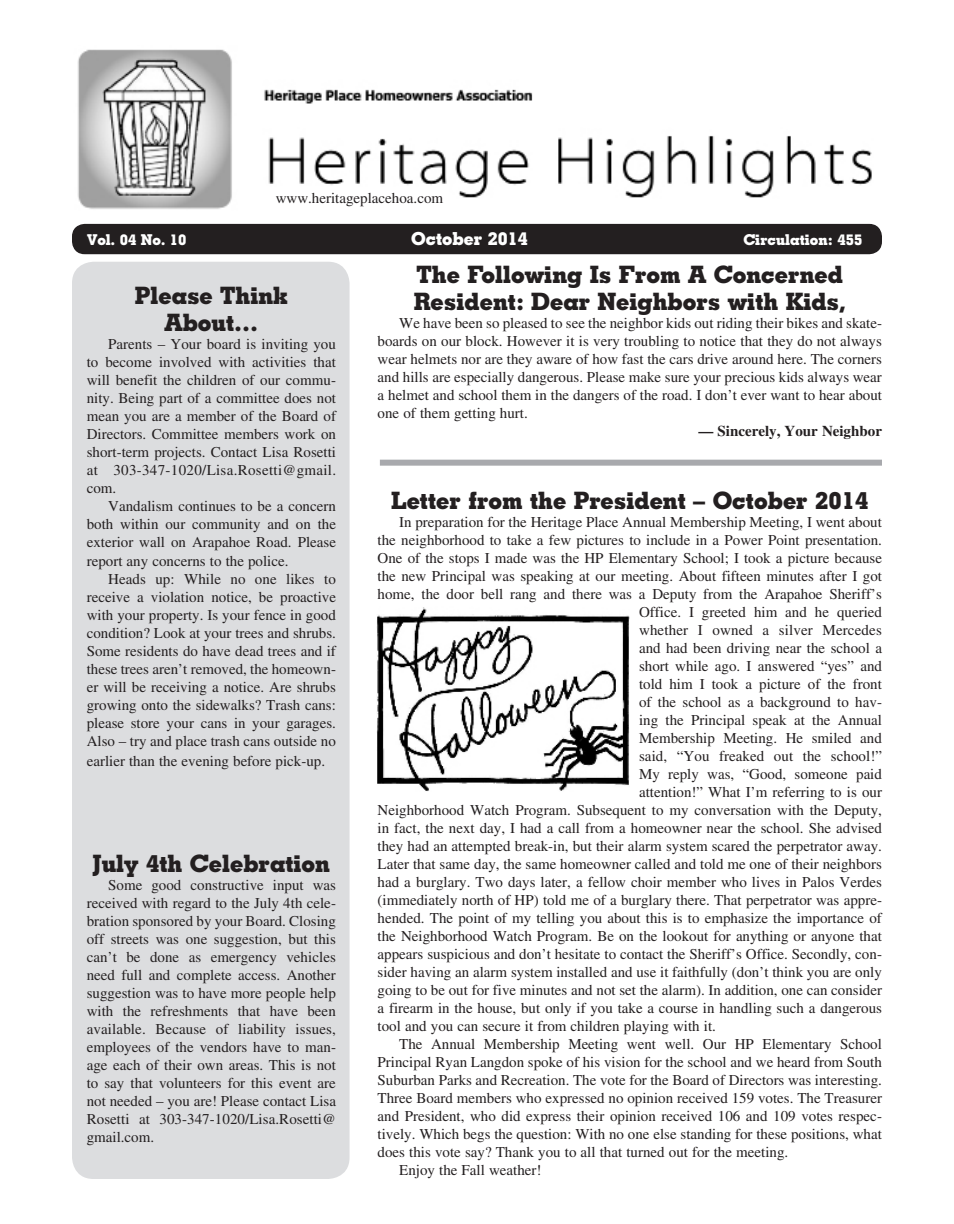
<style>
.page{position:relative;width:954px;height:1224px;background:#fff}
.page>*{position:absolute;margin:0;border:0;box-sizing:border-box;transform-origin:0 0}
.Heads{font:700 24px/27px "Geometric Slab 703 BT Xtra";color:#231f20}
.t1{font:700 18px "Geometric Slab 703 BT Xtra";color:#fff}
.Body_Copy{font:15px/18px "Times";color:#231f20;text-align:justify}
.t2{font:700 15px "Geometric Slab 703 BT Xtra";color:#fff}
.Body_Copy-2{font:700 15px "Times";color:#231f20}
</style>
<div class="page">
<div style="left:73px;top:225px;width:808px;height:28px;background:#231f20;border-radius:12px"></div>
<div style="left:72px;top:224px;width:810px;height:30px;border:2px solid #231f20;border-radius:12px"></div>
<img style="left:77px;top:49px;width:795px;height:160px">
<div style="left:72px;top:262px;width:278px;height:917px;background:#dcdddf;border-radius:22px"></div>
<div style="left:380px;top:460px;width:502px;height:6px;background:#a8a9ad"></div>
<img style="left:377px;top:607px;width:252px;height:184px">
<p class="Body_Copy" style="left:276px;top:188px;width:169px">www.heritageplacehoa.com</p>
<p class="t2" style="left:87px;top:230px;width:101px">Vol. 04 No. 10</p>
<p class="t1" style="left:411px;top:228px;width:118px">October 2014</p>
<p class="t2" style="left:743px;top:230px;width:121px">Circulation: 455</p>
<p class="Heads" style="left:135px;top:281px;width:155px;text-align:center">Please Think<br>About…</p>
<p class="Body_Copy" style="left:87px;top:335px;width:251px;text-indent:22px">Parents – Your board is inviting you to become involved with activities that will benefit the children of our commu&shy;nity. Being part of a committee does not mean you are a member of the Board of Directors. Committee members work on short-term projects. Contact Lisa Rosetti at 303-347-1020/Lisa.Rosetti@gmail. com.</p>
<p class="Body_Copy" style="left:87px;top:497px;width:251px;text-indent:22px">Vandalism continues to be a concern both within our community and on the exterior wall on Arapahoe Road. Please</p>
<p class="Body_Copy" style="left:87px;top:552px;width:203px">report any concerns to the police.</p>
<p class="Body_Copy" style="left:87px;top:570px;width:251px;text-indent:22px">Heads up: While no one likes to receive a violation notice, be proactive with your property. Is your fence in good condition? Look at your trees and shrubs.<br>Some residents do have dead trees and if these trees aren’t removed, the homeown&shy;er will be receiving a notice. Are shrubs growing onto the sidewalks? Trash cans: please store your cans in your garages.<br>Also – try and place trash cans outside no</p>
<p class="Body_Copy" style="left:87px;top:752px;width:240px">earlier than the evening before pick-up.</p>
<p class="Heads" style="left:93px;top:850px;width:239px">July 4th Celebration</p>
<p class="Body_Copy" style="left:87px;top:876px;width:251px;text-indent:22px">Some good constructive input was received with regard to the July 4th cele&shy;bration sponsored by your Board. Closing off streets was one suggestion, but this can’t be done as emergency vehicles need full and complete access. Another suggestion was to have more people help with the refreshments that have been available. Because of liability issues, employees of the vendors have to man&shy;age each of their own areas. This is not to say that volunteers for this event are not needed – you are! Please contact Lisa Rosetti at 303-347-1020/Lisa.Rosetti@ gmail.com.</p>
<p class="Heads" style="left:414px;top:261px;width:434px">The Following Is From A Concerned<br>Resident: Dear Neighbors with Kids,</p>
<p class="Body_Copy" style="left:378px;top:314px;width:506px;text-indent:22px">We have been so pleased to see the neighbor kids out riding their bikes and skate&shy;boards on our block. However it is very troubling to notice that they do not always wear helmets nor are they aware of how fast the cars drive around here. The corners and hills are especially dangerous. Please make sure your precious kids always wear a helmet and school them in the dangers of the road. I don’t ever want to hear about one of them getting hurt.</p>
<p class="Body_Copy-2" style="left:698px;top:422px;width:185px">— Sincerely, Your Neighbor</p>
<p class="Heads" style="left:391px;top:487px;width:479px">Letter from the President – October 2014</p>
<p class="Body_Copy" style="left:399px;top:513px;width:484px">In preparation for the Heritage Place Annual Membership Meeting, I went about</p>
<p class="Body_Copy" style="left:378px;top:531px;width:506px">the neighborhood to take a few pictures to include in a Power Point presentation.</p>
<p class="Body_Copy" style="left:378px;top:549px;width:506px">One of the stops I made was the HP Elementary School; I took a picture because</p>
<p class="Body_Copy" style="left:378px;top:567px;width:506px">the new Principal was speaking at our meeting. About fifteen minutes after I got</p>
<p class="Body_Copy" style="left:378px;top:585px;width:506px">home, the door bell rang and there was a Deputy from the Arapahoe Sheriff’s</p>
<p class="Body_Copy" style="left:639px;top:603px;width:244px">Office. I greeted him and he queried</p>
<p class="Body_Copy" style="left:639px;top:621px;width:244px">whether I owned a silver Mercedes</p>
<p class="Body_Copy" style="left:639px;top:639px;width:244px">and had been driving near the school a</p>
<p class="Body_Copy" style="left:639px;top:657px;width:244px">short while ago. I answered “yes” and</p>
<p class="Body_Copy" style="left:639px;top:675px;width:244px">told him I took a picture of the front</p>
<p class="Body_Copy" style="left:639px;top:693px;width:244px">of the school as a background to hav-</p>
<p class="Body_Copy" style="left:639px;top:711px;width:244px">ing the Principal speak at the Annual</p>
<p class="Body_Copy" style="left:639px;top:729px;width:244px">Membership Meeting. He smiled and</p>
<p class="Body_Copy" style="left:639px;top:747px;width:245px">said, “You freaked out the school!”</p>
<p class="Body_Copy" style="left:639px;top:765px;width:244px">My reply was, “Good, someone paid</p>
<p class="Body_Copy" style="left:639px;top:783px;width:244px">attention!” What I’m referring to is our</p>
<p class="Body_Copy" style="left:378px;top:801px;width:506px">Neighborhood Watch Program. Subsequent to my conversation with the Deputy,</p>
<p class="Body_Copy" style="left:378px;top:819px;width:506px">in fact, the next day, I had a call from a homeowner near the school. She advised</p>
<p class="Body_Copy" style="left:378px;top:837px;width:506px">they had an attempted break-in, but their alarm system scared the perpetrator away.</p>
<p class="Body_Copy" style="left:378px;top:855px;width:506px">Later that same day, the same homeowner called and told me one of their neighbors</p>
<p class="Body_Copy" style="left:378px;top:873px;width:506px">had a burglary. Two days later, a fellow choir member who lives in Palos Verdes</p>
<p class="Body_Copy" style="left:378px;top:891px;width:506px">(immediately north of HP) told me of a burglary there. That perpetrator was appre-</p>
<p class="Body_Copy" style="left:378px;top:909px;width:506px">hended. The point of my telling you about this is to emphasize the importance of</p>
<p class="Body_Copy" style="left:378px;top:927px;width:506px">the Neighborhood Watch Program. Be on the lookout for anything or anyone that</p>
<p class="Body_Copy" style="left:378px;top:945px;width:506px">appears suspicious and don’t hesitate to contact the Sheriff’s Office. Secondly, con-</p>
<p class="Body_Copy" style="left:378px;top:963px;width:506px">sider having an alarm system installed and use it faithfully (don’t think you are only</p>
<p class="Body_Copy" style="left:378px;top:981px;width:506px">going to be out for five minutes and not set the alarm). In addition, one can consider</p>
<p class="Body_Copy" style="left:378px;top:999px;width:506px">a firearm in the house, but only if you take a course in handling such a dangerous</p>
<p class="Body_Copy" style="left:378px;top:1017px;width:340px">tool and you can secure it from children playing with it.</p>
<p class="Body_Copy" style="left:378px;top:1035px;width:506px;text-indent:22px">The Annual Membership Meeting went well. Our HP Elementary School Principal Ryan Langdon spoke of his vision for the school and we heard from South Suburban Parks and Recreation. The vote for the Board of Directors was interesting.<br>Three Board members who expressed no opinion received 159 votes. The Treasurer and President, who did express their opinion received 106 and 109 votes respec&shy;tively. Which begs the question: With no one else standing for these positions, what does this vote say? Thank you to all that turned out for the meeting.</p>
<p class="Body_Copy" style="left:399px;top:1161px;width:144px">Enjoy the Fall weather!</p>
</div>
